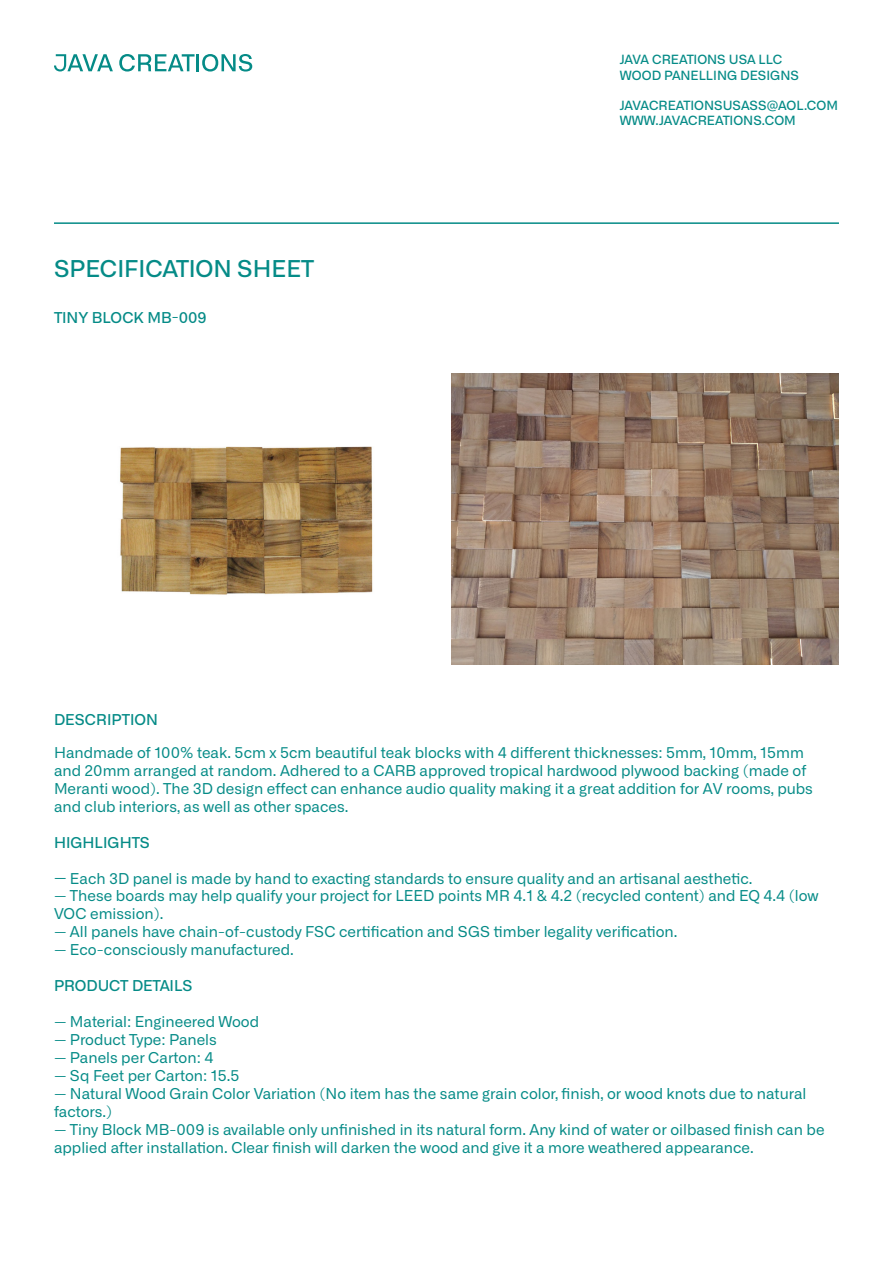
<style>
.page{position:relative;width:893px;height:1263px;background:#fff}
.page>*{position:absolute;margin:0;border:0;box-sizing:border-box;transform-origin:0 0}
.t1{font:500 23.25px "Alliance No.1";color:#058b87}
.t2{font:15px/17.9px "Alliance No.1";color:#058b87}
.t3{font:500 15px "Alliance No.1";color:#058b87}
.t4{font:500 12.75px/15.3px "Alliance No.1";color:#058b87}
.s1{font-weight:500}
</style>
<div class="page">
<svg style="left:119px;top:54px;width:76px;height:18px"></svg>
<hr style="left:196px;top:54px;width:3px;height:17px;background:#058b87">
<svg style="left:202px;top:54px;width:50px;height:18px"></svg>
<svg style="left:54px;top:54px;width:59px;height:17px"></svg>
<hr style="left:54px;top:222px;width:785px;height:2px;background:#058b87">
<img style="left:120px;top:446px;width:253px;height:149px">
<img style="left:452px;top:374px;width:387px;height:290px">
<h1 class="t1" style="left:54px;top:254px;width:262px">SPECIFICATION SHEET</h1>
<p class="t3" style="left:54px;top:309px;width:154px">TINY BLOCK MB-009</p>
<p class="t4" style="left:620px;top:52px;width:181px">JAVA CREATIONS USA LLC<br>WOOD PANELLING DESIGNS</p>
<p class="t4" style="left:620px;top:98px;width:220px">JAVACREATIONSUSASS@AOL.COM<br>WWW.JAVACREATIONS.COM</p>
<p class="t3" style="left:54px;top:710px;width:106px">DESCRIPTION</p>
<p class="t2" style="left:54px;top:744px;width:760px">Handmade of 100% teak. 5cm x 5cm beautiful teak blocks with 4 different thicknesses: 5mm, 10mm, 15mm and 20mm arranged at random. Adhered to a CARB approved tropical hardwood plywood backing (made of Meranti wood). The 3D design effect can enhance audio quality making it a great addition for AV rooms, pubs and club interiors, as well as other spaces.</p>
<p class="t3" style="left:54px;top:833px;width:97px">HIGHLIGHTS</p>
<p class="t2" style="left:54px;top:869px;width:700px"><span class="s1">—</span> Each 3D panel is made by hand to exacting standards to ensure quality and an artisanal aesthetic.</p>
<p class="t2" style="left:54px;top:887px;width:766px">— These boards may help qualify your project for LEED points MR 4.1 &amp; 4.2 (recycled content) and EQ 4.4 (low<br>VOC emission).</p>
<p class="t2" style="left:54px;top:923px;width:625px">— All panels have chain-of-custody FSC certification and SGS timber legality verification.</p>
<p class="t2" style="left:54px;top:941px;width:241px">— Eco-consciously manufactured.</p>
<p class="t3" style="left:54px;top:977px;width:140px">PRODUCT DETAILS</p>
<p class="t2" style="left:54px;top:1013px;width:207px">— Material: Engineered Wood</p>
<p class="t2" style="left:54px;top:1031px;width:164px">— Product Type: Panels</p>
<p class="t2" style="left:54px;top:1049px;width:161px">— Panels per Carton: 4</p>
<p class="t2" style="left:54px;top:1067px;width:187px">— Sq Feet per Carton: 15.5</p>
<p class="t2" style="left:54px;top:1085px;width:754px">— Natural Wood Grain Color Variation (No item has the same grain color, finish, or wood knots due to natural factors.)</p>
<p class="t2" style="left:54px;top:1121px;width:772px">— Tiny Block MB-009 is available only unfinished in its natural form. Any kind of water or oilbased finish can be applied after installation. Clear finish will darken the wood and give it a more weathered appearance.</p>
</div>
